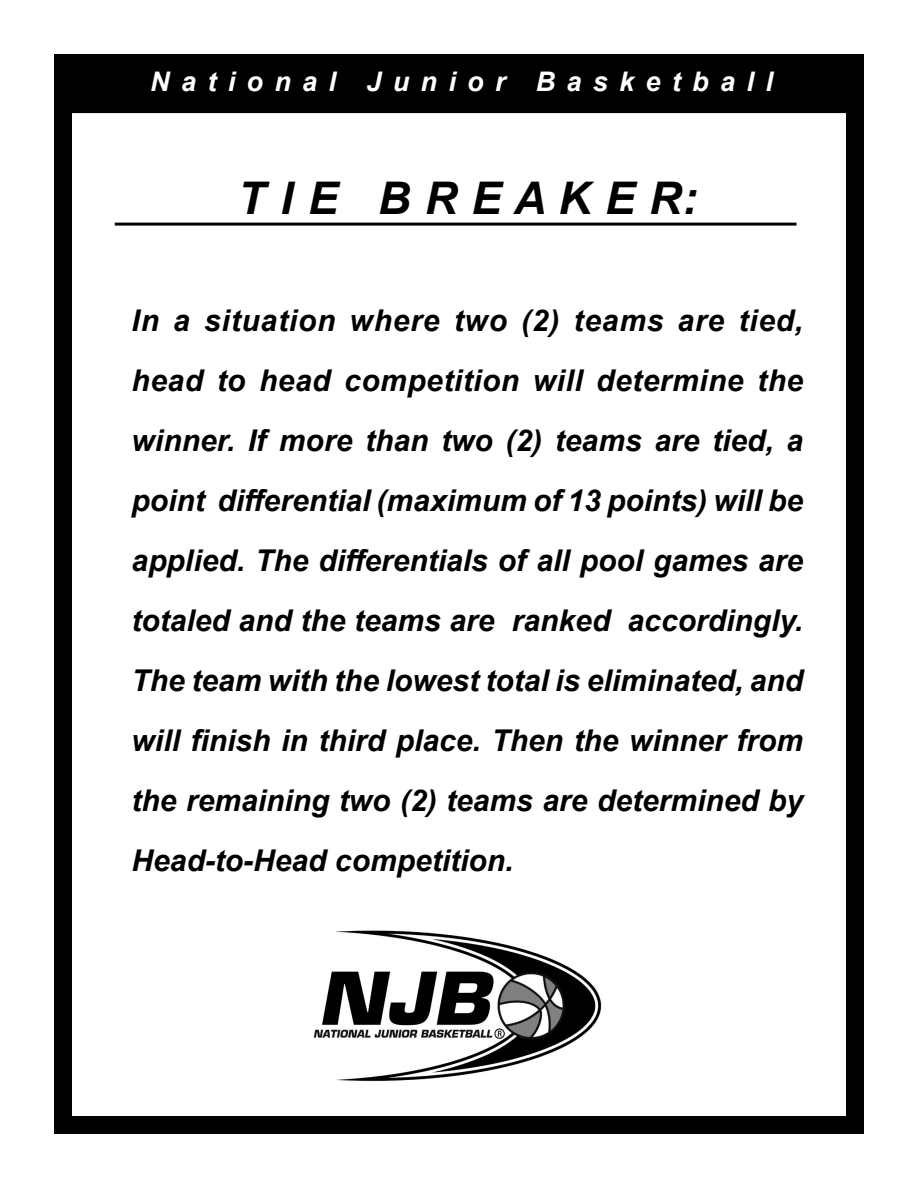
<style>
.page{position:relative;width:918px;height:1188px;background:#fff}
.page>*{position:absolute;margin:0;border:0;box-sizing:border-box;transform-origin:0 0}
.t1{font:italic 700 45px "Arial";color:#000}
.t2{font:italic 700 30px/60px "Arial";color:#000;text-align:justify}
.t3{font:italic 700 27px "Arial";letter-spacing:.42em;color:#fff}
</style>
<div class="page">
<img style="left:313px;top:930px;width:289px;height:151px">
<div style="left:54px;top:54px;width:810px;height:1080px;border:18px solid #000"></div>
<div style="left:70px;top:63px;width:780px;height:49px;background:#000"></div>
<div style="left:69px;top:62px;width:781px;height:51px;border:2px solid #000"></div>
<hr style="left:115px;top:223px;width:681px;height:3px;background:#000">
<p class="t3" style="left:150px;top:63px;width:624px">National Junior Basketball</p>
<h1 class="t1" style="left:238px;top:168px;width:461px">Tie B r e a k e r:</h1>
<p class="t2" style="left:132px;top:292px;width:673px">In a situation where two (2) teams are tied, head to head competition will determine the winner. If more than two (2) teams are tied, a point differential (maximum of 13 points) will be applied. The differentials of all pool games are totaled and the teams are ranked accordingly.<br>The team with the lowest total is eliminated, and will finish in third place. Then the winner from the remaining two (2) teams are determined by Head-to-Head competition.</p>
</div>
